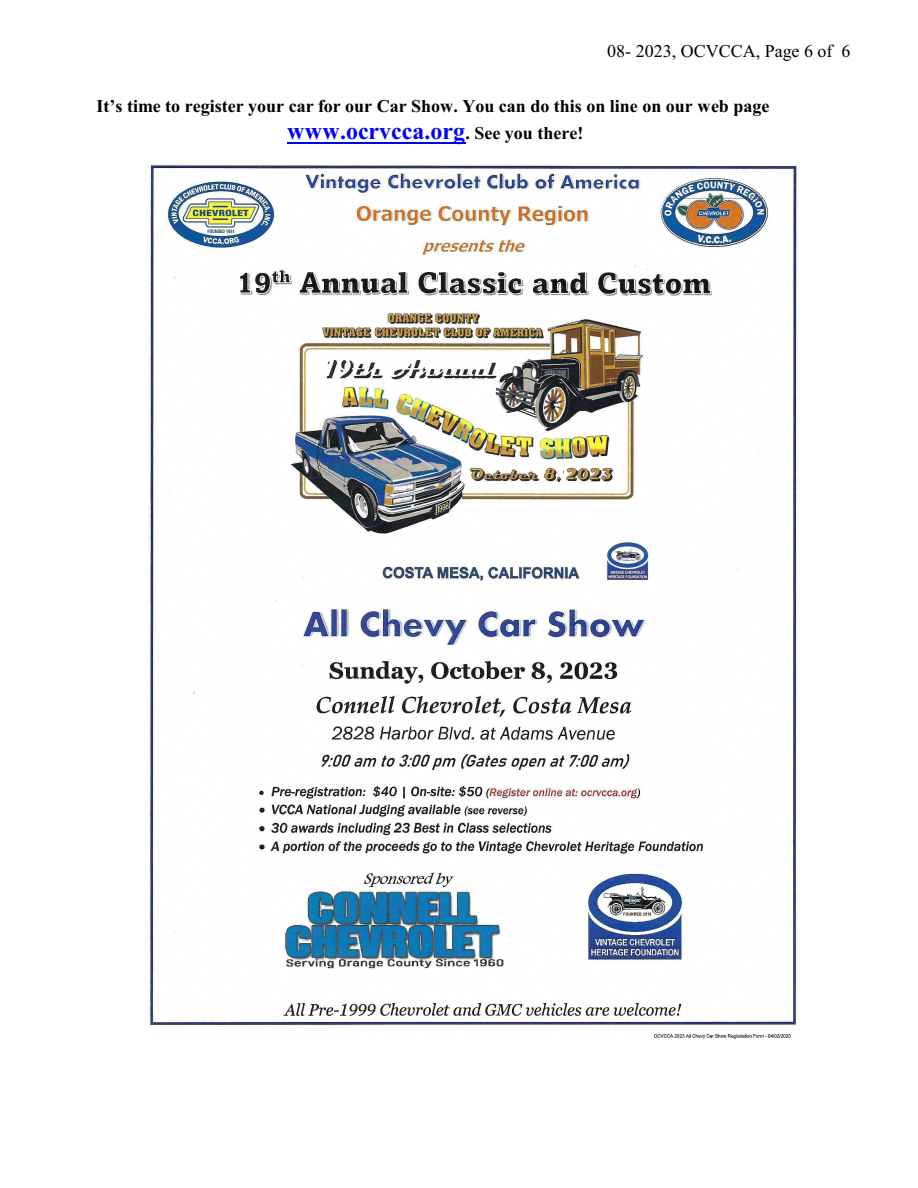
<style>
.page{position:relative;width:918px;height:1188px;background:#fff}
.page>*{position:absolute;margin:0;border:0;box-sizing:border-box;transform-origin:0 0}
.t1{font:700 24px "Times New Roman";color:#00f}
.t2{font:700 18px "Times New Roman";color:#000}
.t3{font:18px "Times New Roman";color:#000}
.s1{font-size:18px;color:#000}
</style>
<div class="page">
<img style="left:149px;top:164px;width:649px;height:876px">
<hr style="left:287px;top:142px;width:178px;height:1px;background:#00f">
<p class="t3" style="left:607px;top:45px;width:245px">08- 2023, OCVCCA, Page 6 of 6</p>
<p class="t2" style="left:97px;top:100px;width:674px">It’s time to register your car for our Car Show. You can do this on line on our web page</p>
<h1 class="t1" style="left:287px;top:123px;width:298px">www.ocrvcca.org<span class="s1">. See you there!</span></h1>
</div>
